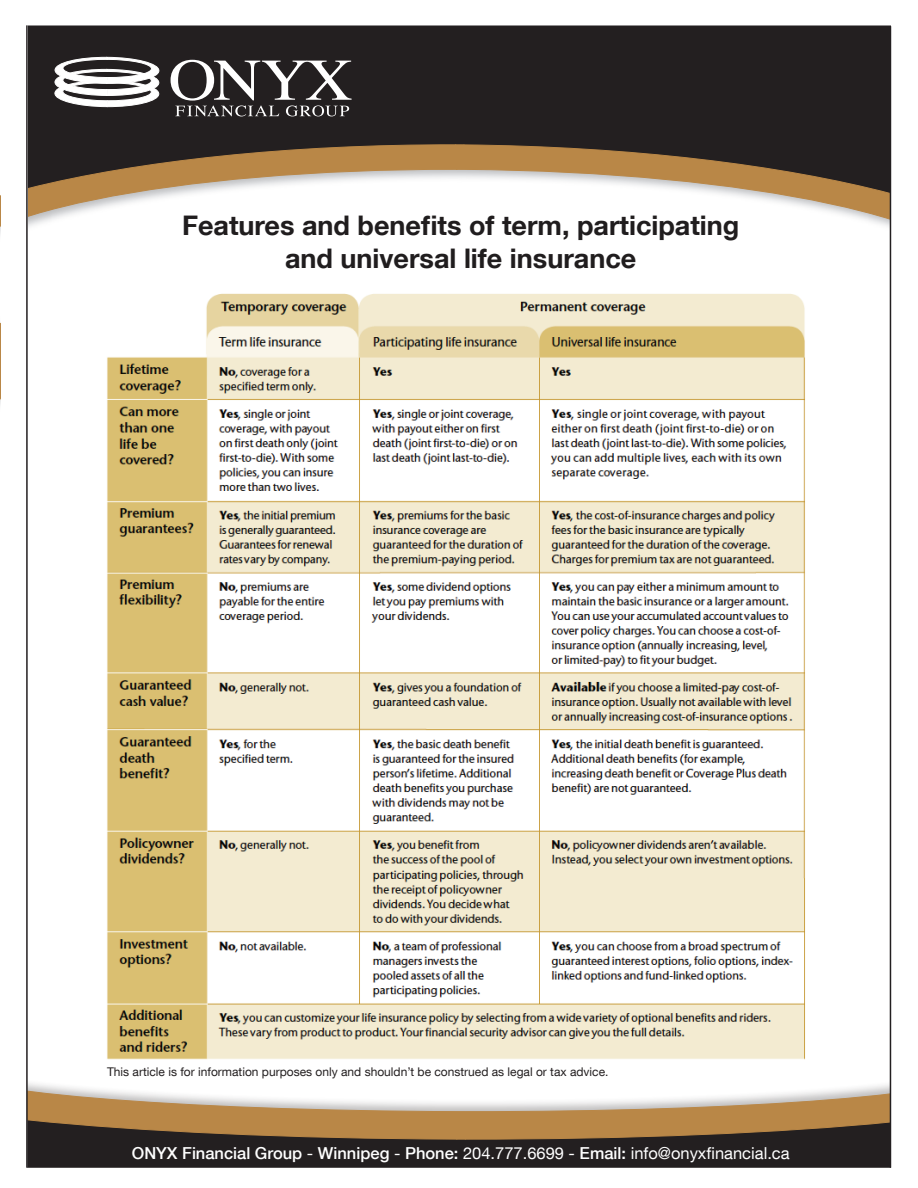
<style>
.page{position:relative;width:918px;height:1188px;background:#fff}
.page>*{position:absolute;margin:0;border:0;box-sizing:border-box;transform-origin:0 0}
.t1{font:700 27px/32.4px "Helvetica Neue LT Com";color:#201d1e;text-align:center}
.t2{font:500 16.5px "Helvetica Neue LT Com";color:#fff}
.t3{font:12px "Helvetica Neue LT Com";color:#231f20}
.s1{font-weight:400}
</style>
<div class="page">
<div style="left:28px;top:1143px;width:862px;height:25px;background:#231f20"></div>
<div style="left:0;top:1004px;width:918px;height:139px;background:#231f20"></div>
<svg style="left:28px;top:1067px;width:862px;height:73px"></svg>
<div style="left:28px;top:25px;width:864px;height:116px;background:#231f20"></div>
<hr style="left:28px;top:141px;width:864px;height:3px;background:#231f20">
<svg style="left:28px;top:144px;width:864px;height:141px"></svg>
<svg style="left:54px;top:57px;width:106px;height:50px"></svg>
<svg style="left:171px;top:60px;width:181px;height:56px"></svg>
<div style="left:0;top:865px;width:26px;height:299px;background:#fff"></div>
<div style="left:28px;top:975px;width:863px;height:92px;background:#fff"></div>
<div style="left:891px;top:904px;width:27px;height:264px;background:#fff"></div>
<hr style="left:26px;top:25px;width:2px;height:1143px;background:#231f20">
<hr style="left:890px;top:26px;width:1px;height:1142px;background:#231f20">
<img style="left:107px;top:293px;width:698px;height:767px">
<h1 class="t1" style="left:182px;top:209px;width:559px">Features and benefits of term, participating and universal life insurance</h1>
<p class="t3" style="left:107px;top:1064px;width:503px">This article is for information purposes only and shouldn’t be construed as legal or tax advice.</p>
<h2 class="t2" style="left:132px;top:1143px;width:659px">ONYX Financial Group <span class="s1">-</span> Winnipeg <span class="s1">-</span> Phone: <span class="s1">204.777.6699 -</span> Email: <span class="s1">info@onyxfinancial.ca</span></h2>
</div>
